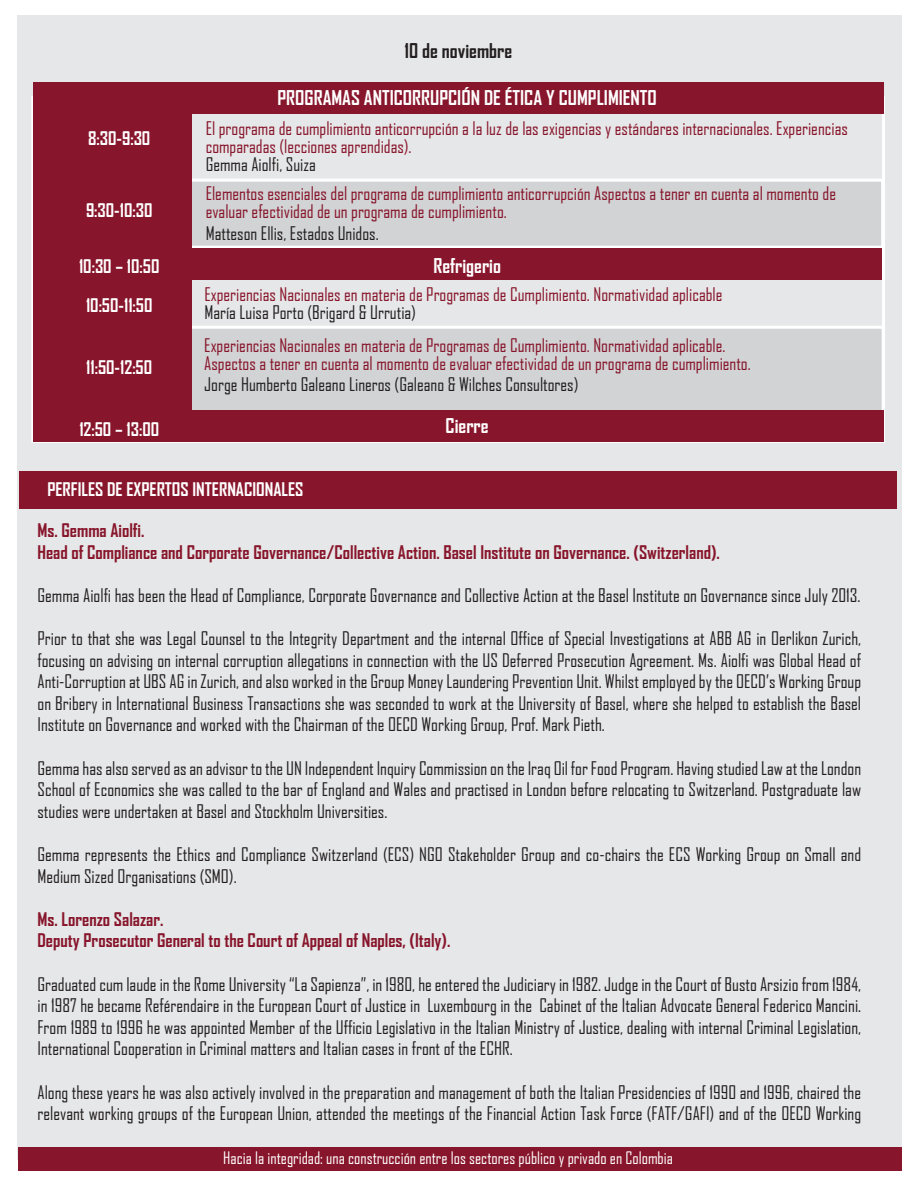
<style>
.page{position:relative;width:918px;height:1188px;background:#fff}
.page>*{position:absolute;margin:0;border:0;box-sizing:border-box;transform-origin:0 0}
.t1{font:700 19.5px "Agency FB";color:#fff}
.t2{font:700 19.5px "Agency FB";color:#231f20}
.t3{font:18px/21.6px "Agency FB";color:#231f20;text-align:justify}
.t4{font:18px/18px "Agency FB";color:#87152b}
.t5{font:700 18px/21.6px "Agency FB";color:#87152b}
.t6{font:700 18px/38.7px "Agency FB";color:#fff;text-align:center}
.t7{font:16.5px "Agency FB";color:#fff}
</style>
<div class="page">
<div style="left:17px;top:16px;width:885px;height:1144px;background:#e6e7e8"></div>
<div style="left:18px;top:1148px;width:884px;height:23px;background:#87152b"></div>
<div style="left:31px;top:96px;width:854px;height:347px;background:#e6e7e8;border:3px solid #fff"></div>
<div style="left:33px;top:82px;width:851px;height:32px;background:#87152b"></div>
<div style="left:175px;top:179px;width:709px;height:70px;background:#d1d3d4;border:3px solid #fff"></div>
<div style="left:176px;top:326px;width:709px;height:107px;background:#d1d3d4;border:3px solid #fff"></div>
<div style="left:33px;top:96px;width:158px;height:345px;background:#87152b"></div>
<div style="left:33px;top:410px;width:850px;height:31px;background:#87152b"></div>
<div style="left:167px;top:249px;width:715px;height:31px;background:#87152b"></div>
<div style="left:19px;top:471px;width:878px;height:38px;background:#87152b"></div>
<p class="t6" style="left:88px;top:119px;width:64px">8:30-9:30</p>
<p class="t6" style="left:86px;top:190px;width:68px">9:30-10:30</p>
<p class="t6" style="left:79px;top:247px;width:82px">10:30 – 10:50<br>10:50-11:50</p>
<p class="t6" style="left:86px;top:348px;width:67px">11:50-12:50</p>
<p class="t6" style="left:79px;top:409px;width:81px">12:50 – 13:00</p>
<p class="t2" style="left:404px;top:39px;width:109px">10 de noviembre</p>
<p class="t1" style="left:277px;top:85px;width:381px">PROGRAMAS ANTICORRUPCIÓN DE ÉTICA Y CUMPLIMIENTO</p>
<p class="t4" style="left:206px;top:119px;width:644px">El programa de cumplimiento anticorrupción a la luz de las exigencias y estándares internacionales. Experiencias comparadas (lecciones aprendidas).</p>
<p class="t3" style="left:206px;top:153px;width:112px">Gemma Aiolfi, Suiza</p>
<p class="t4" style="left:206px;top:184px;width:632px">Elementos esenciales del programa de cumplimiento anticorrupción Aspectos a tener en cuenta al momento de evaluar efectividad de un programa de cumplimiento.</p>
<p class="t3" style="left:206px;top:222px;width:175px">Matteson Ellis, Estados Unidos.</p>
<p class="t1" style="left:433px;top:253px;width:69px">Refrigerio</p>
<p class="t4" style="left:204px;top:285px;width:520px">Experiencias Nacionales en materia de Programas de Cumplimiento. Normatividad aplicable</p>
<p class="t3" style="left:204px;top:301px;width:213px">María Luisa Porto (Brigard &amp; Urrutia)</p>
<p class="t4" style="left:204px;top:336px;width:548px">Experiencias Nacionales en materia de Programas de Cumplimiento. Normatividad aplicable.<br>Aspectos a tener en cuenta al momento de evaluar efectividad de un programa de cumplimiento.</p>
<p class="t3" style="left:204px;top:373px;width:376px">Jorge Humberto Galeano Lineros (Galeano &amp; Wilches Consultores)</p>
<p class="t1" style="left:446px;top:413px;width:45px">Cierre</p>
<p class="t6" style="left:47px;top:470px;width:258px">PERFILES DE EXPERTOS INTERNACIONALES</p>
<p class="t5" style="left:38px;top:519px;width:684px">Ms. Gemma Aiolfi.<br>Head of Compliance and Corporate Governance/Collective Action. Basel Institute on Governance. (Switzerland).</p>
<p class="t3" style="left:38px;top:584px;width:824px">Gemma Aiolfi has been the Head of Compliance, Corporate Governance and Collective Action at the Basel Institute on Governance since July 2013.</p>
<p class="t3" style="left:38px;top:627px;width:825px">Prior to that she was Legal Counsel to the Integrity Department and the internal Office of Special Investigations at ABB AG in Oerlikon Zurich, focusing on advising on internal corruption allegations in connection with the US Deferred Prosecution Agreement. Ms. Aiolfi was Global Head of Anti-Corruption at UBS AG in Zurich, and also worked in the Group Money Laundering Prevention Unit. Whilst employed by the OECD’s Working Group on Bribery in International Business Transactions she was seconded to work at the University of Basel, where she helped to establish the Basel Institute on Governance and worked with the Chairman of the OECD Working Group, Prof. Mark Pieth.</p>
<p class="t3" style="left:38px;top:757px;width:825px">Gemma has also served as an advisor to the UN Independent Inquiry Commission on the Iraq Oil for Food Program. Having studied Law at the London School of Economics she was called to the bar of England and Wales and practised in London before relocating to Switzerland. Postgraduate law studies were undertaken at Basel and Stockholm Universities.</p>
<p class="t3" style="left:38px;top:843px;width:825px">Gemma represents the Ethics and Compliance Switzerland (ECS) NGO Stakeholder Group and co-chairs the ECS Working Group on Small and<br>Medium Sized Organisations (SMO).</p>
<p class="t5" style="left:38px;top:908px;width:414px">Ms. Lorenzo Salazar.<br>Deputy Prosecutor General to the Court of Appeal of Naples, (Italy).</p>
<p class="t3" style="left:38px;top:973px;width:825px">Graduated cum laude in the Rome University “La Sapienza”, in 1980, he entered the Judiciary in 1982. Judge in the Court of Busto Arsizio from 1984, in 1987 he became Reférendaire in the European Court of Justice in Luxembourg in the Cabinet of the Italian Advocate General Federico Mancini.<br>From 1989 to 1996 he was appointed Member of the Ufficio Legislativo in the Italian Ministry of Justice, dealing with internal Criminal Legislation, International Cooperation in Criminal matters and Italian cases in front of the ECHR.</p>
<p class="t3" style="left:38px;top:1081px;width:825px">Along these years he was also actively involved in the preparation and management of both the Italian Presidencies of 1990 and 1996, chaired the relevant working groups of the European Union, attended the meetings of the Financial Action Task Force (FATF/GAFI) and of the OECD Working</p>
<p class="t7" style="left:223px;top:1147px;width:451px">Hacia la integridad: una construcción entre los sectores público y privado en Colombia</p>
</div>
